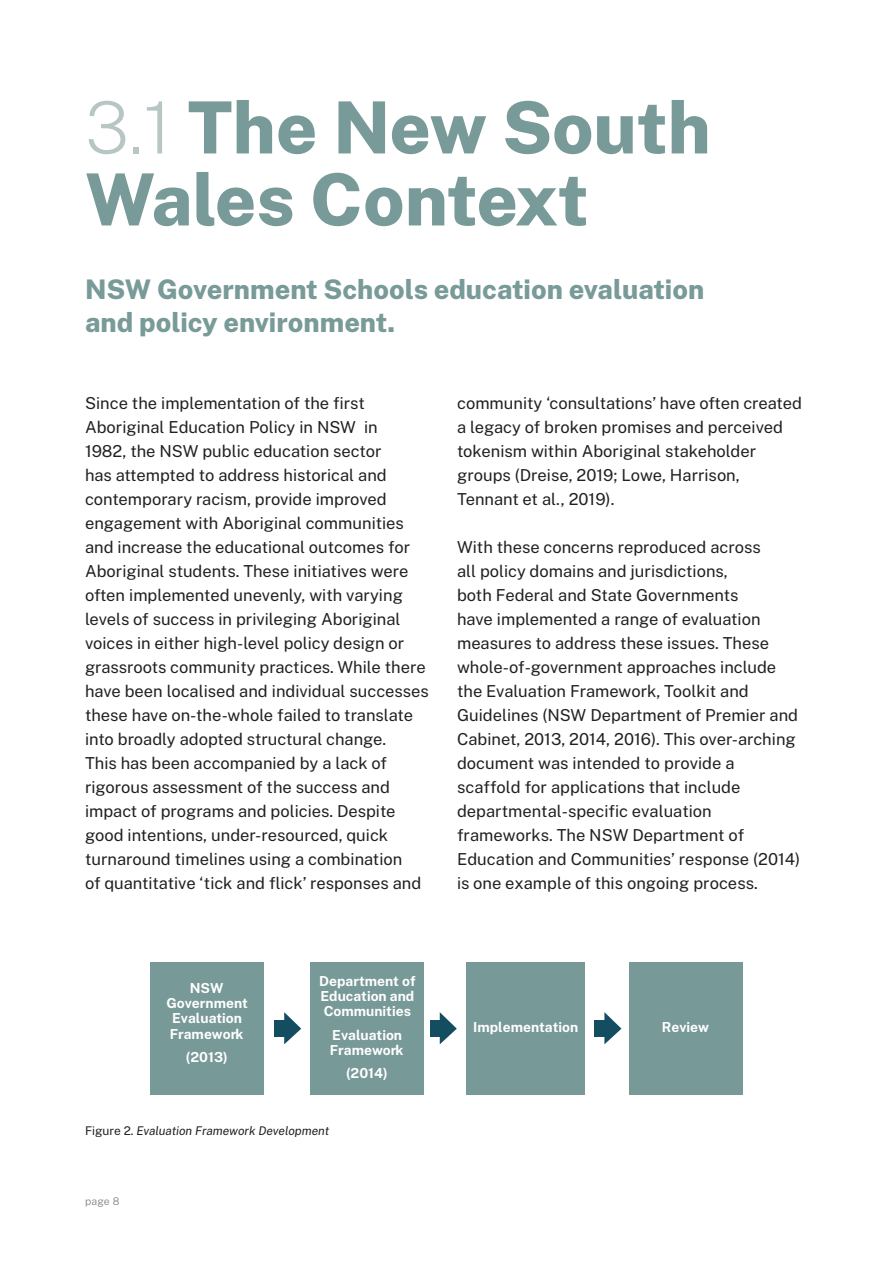
<style>
.page{position:relative;width:893px;height:1263px;background:#fff}
.page>*{position:absolute;margin:0;border:0;box-sizing:border-box;transform-origin:0 0}
.t1{font:800 72px/72px "Public Sans";letter-spacing:-.005em;color:#789a98}
.t2{font:800 27px/33px "Public Sans";color:#789a98}
.t3{font:16.5px/24px "Public Sans";color:#231f20}
.t4{font:700 13.8px/15.1px "Public Sans";color:#fff;text-align:center}
.t5{font:italic 12px "Public Sans";color:#231f20}
.t6{font:300 10.5px "Public Sans";color:#808285}
.s1{font-weight:200;color:#b7c5c4}
.s2{font-style:normal}
</style>
<div class="page">
<div style="left:466px;top:962px;width:118px;height:133px;background:#779997"></div>
<div style="left:629px;top:962px;width:113px;height:133px;background:#779997"></div>
<div style="left:310px;top:962px;width:113px;height:133px;background:#779997"></div>
<div style="left:151px;top:962px;width:113px;height:133px;background:#779997"></div>
<svg style="left:284px;top:1012px;width:17px;height:32px"></svg>
<div style="left:274px;top:1020px;width:17px;height:17px;background:#154d60"></div>
<svg style="left:440px;top:1012px;width:17px;height:32px"></svg>
<div style="left:430px;top:1020px;width:17px;height:17px;background:#154d60"></div>
<svg style="left:604px;top:1012px;width:17px;height:32px"></svg>
<div style="left:594px;top:1020px;width:17px;height:17px;background:#154d60"></div>
<p class="t1" style="left:85px;top:86px;width:627px"><span class="s1">3.1</span> The New South<br>Wales Context</p>
<p class="t2" style="left:85px;top:271px;width:621px">NSW Government Schools education evaluation and policy environment.</p>
<p class="t3" style="left:85px;top:390px;width:345px">Since the implementation of the first Aboriginal Education Policy in NSW in<br>1982, the NSW public education sector<br>has attempted to address historical and contemporary racism, provide improved engagement with Aboriginal communities and increase the educational outcomes for Aboriginal students. These initiatives were often implemented unevenly, with varying levels of success in privileging Aboriginal voices in either high-level policy design or grassroots community practices. While there have been localised and individual successes these have on-the-whole failed to translate into broadly adopted structural change.<br>This has been accompanied by a lack of rigorous assessment of the success and impact of programs and policies. Despite good intentions, under-resourced, quick turnaround timelines using a combination<br>of quantitative ‘tick and flick’ responses and</p>
<p class="t3" style="left:457px;top:390px;width:346px">community ‘consultations’ have often created a legacy of broken promises and perceived tokenism within Aboriginal stakeholder groups (Dreise, 2019; Lowe, Harrison, Tennant et al., 2019).</p>
<p class="t3" style="left:457px;top:534px;width:345px">With these concerns reproduced across<br>all policy domains and jurisdictions,<br>both Federal and State Governments<br>have implemented a range of evaluation measures to address these issues. These whole-of-government approaches include the Evaluation Framework, Toolkit and Guidelines (NSW Department of Premier and Cabinet, 2013, 2014, 2016). This over-arching document was intended to provide a scaffold for applications that include departmental-specific evaluation frameworks. The NSW Department of Education and Communities’ response (2014) is one example of this ongoing process.</p>
<p class="t4" style="left:166px;top:979px;width:83px">NSW<br>Government<br>Evaluation<br>Framework</p>
<p class="t4" style="left:186px;top:1048px;width:43px">(2013)</p>
<p class="t4" style="left:319px;top:972px;width:98px;text-align:justify">Department of Education and Communities</p>
<p class="t4" style="left:330px;top:1026px;width:75px;text-align:left">Evaluation<br>Framework</p>
<p class="t4" style="left:346px;top:1064px;width:43px">(2014)</p>
<p class="t5" style="left:85px;top:1123px;width:246px"><span class="s2">Figure 2.</span> Evaluation Framework Development</p>
<p class="t6" style="left:85px;top:1194px;width:36px">page 8</p>
<p class="t4" style="left:473px;top:1018px;width:106px">Implementation</p>
<p class="t4" style="left:662px;top:1018px;width:49px">Review</p>
</div>
